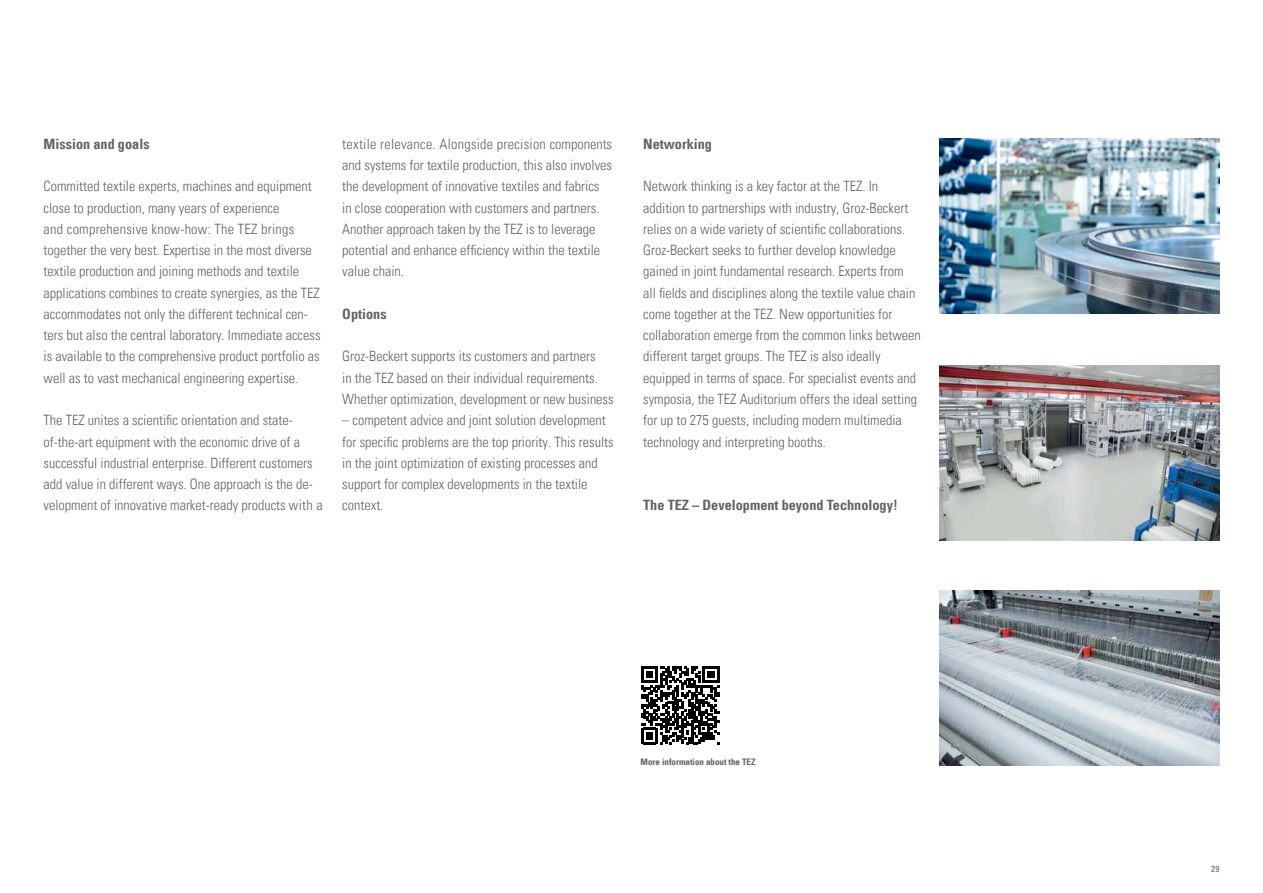
<style>
.page{position:relative;width:1263px;height:893px;background:#fff}
.page>*{position:absolute;margin:0;border:0;box-sizing:border-box;transform-origin:0 0}
.t1{font:14.25px/21.3px "Univers Com 47 Light Cond";color:#636466}
.t2{font:14.25px "Univers Com 67 Bold Cond";color:#636466}
.t3{font:9px "Univers Com 67 Bold Cond";color:#636466}
.t4{font:condensed 9px "Univers Com 57";color:#636466}
</style>
<div class="page">
<img style="left:940px;top:139px;width:279px;height:175px">
<img style="left:940px;top:365px;width:279px;height:176px">
<img style="left:940px;top:590px;width:279px;height:175px">
<svg style="left:641px;top:666px;width:78px;height:78px"></svg>
<p class="t2" style="left:44px;top:135px;width:108px">Mission and goals</p>
<p class="t1" style="left:44px;top:176px;width:278px">Committed textile experts, machines and equipment close to production, many years of experience<br>and comprehensive know-how: The TEZ brings together the very best. Expertise in the most diverse textile production and joining methods and textile applications combines to create synergies, as the TEZ accommodates not only the different technical cen&shy;ters but also the central laboratory. Immediate access is available to the comprehensive product portfolio as well as to vast mechanical engineering expertise.</p>
<p class="t1" style="left:44px;top:410px;width:281px">The TEZ unites a scientific orientation and state&shy;of-the-art equipment with the economic drive of a successful industrial enterprise. Different customers add value in different ways. One approach is the de&shy;velopment of innovative market-ready products with a</p>
<p class="t1" style="left:342px;top:133px;width:271px">textile relevance. Alongside precision components and systems for textile production, this also involves the development of innovative textiles and fabrics in close cooperation with customers and partners.<br>Another approach taken by the TEZ is to leverage potential and enhance efficiency within the textile value chain.</p>
<p class="t2" style="left:342px;top:305px;width:46px">Options</p>
<p class="t1" style="left:342px;top:346px;width:273px">Groz-Beckert supports its customers and partners<br>in the TEZ based on their individual requirements.<br>Whether optimization, development or new business</p>
<p class="t1" style="left:342px;top:410px;width:273px">– competent advice and joint solution development for specific problems are the top priority. This results in the joint optimization of existing processes and support for complex developments in the textile context.</p>
<p class="t2" style="left:643px;top:135px;width:70px">Networking</p>
<p class="t1" style="left:643px;top:176px;width:279px">Network thinking is a key factor at the TEZ. In addition to partnerships with industry, Groz-Beckert relies on a wide variety of scientific collaborations.<br>Groz-Beckert seeks to further develop knowledge gained in joint fundamental research. Experts from<br>all fields and disciplines along the textile value chain come together at the TEZ. New opportunities for collaboration emerge from the common links between different target groups. The TEZ is also ideally equipped in terms of space. For specialist events and symposia, the TEZ Auditorium offers the ideal setting for up to 275 guests, including modern multimedia technology and interpreting booths.</p>
<p class="t2" style="left:643px;top:496px;width:256px">The TEZ – Development beyond Technology!</p>
<p class="t3" style="left:641px;top:756px;width:117px">More information about the TEZ</p>
<p class="t4" style="left:1211px;top:863px;width:10px">29</p>
</div>
